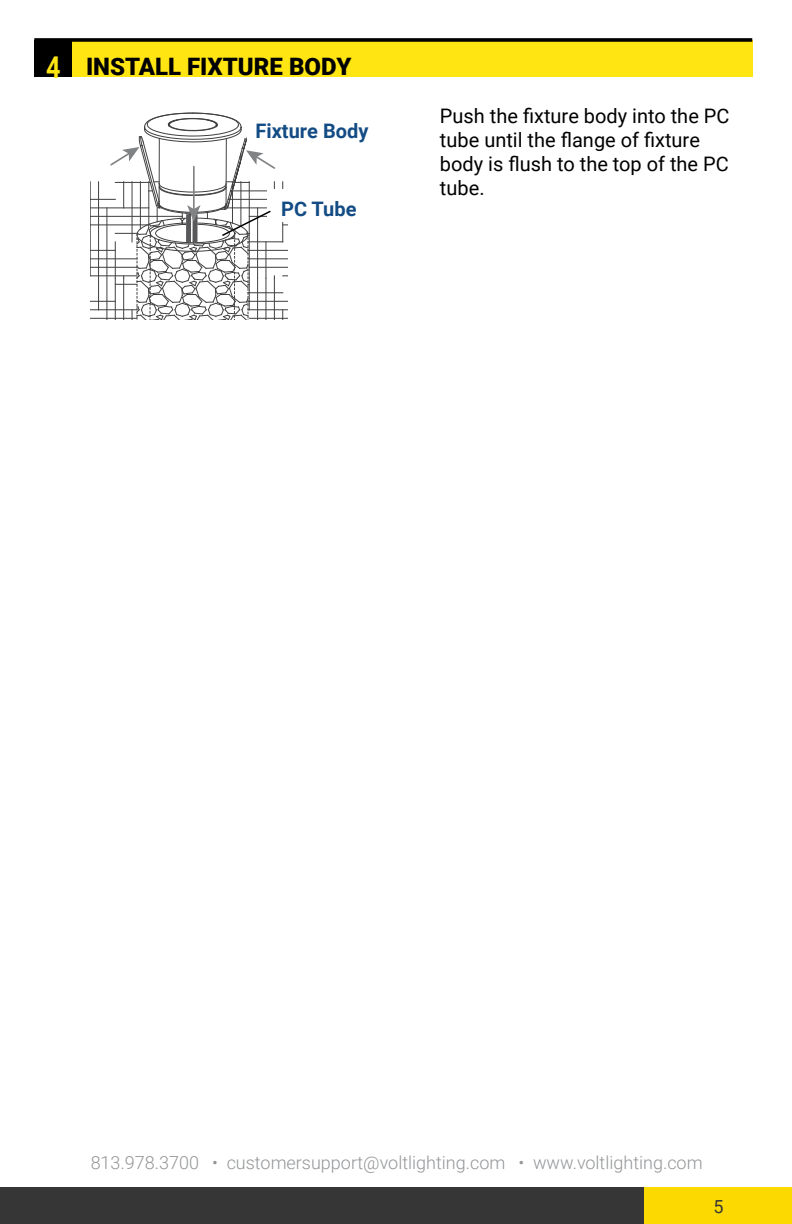
<style>
.page{position:relative;width:792px;height:1224px;background:#fff}
.page>*{position:absolute;margin:0;border:0;box-sizing:border-box;transform-origin:0 0}
.t1{font:900 24px "Roboto";color:#000}
.t2{font:20px/24px "Roboto";color:#000}
.t3{font:700 20px "Roboto";color:#134c85}
.t4{font:300 18px "Roboto";color:#939598}
.t5{font:18px "Roboto";color:#363636}
.s1{font-weight:700;font-size:30px;color:#ffe512}
</style>
<div class="page">
<div style="left:1px;top:1188px;width:644px;height:36px;background:#363636"></div>
<div style="left:645px;top:1188px;width:147px;height:36px;background:#fcd900"></div>
<div style="left:41px;top:40px;width:711px;height:37px;background:#ffe512"></div>
<div style="left:34px;top:40px;width:38px;height:37px;background:#000"></div>
<div style="left:34px;top:38px;width:718px;height:4px;border:2px solid #000"></div>
<svg style="left:91px;top:112px;width:197px;height:208px"></svg>
<p class="t1" style="left:46px;top:50px;width:307px"><span class="s1">4</span> INSTALL FIXTURE BODY</p>
<p class="t3" style="left:256px;top:117px;width:114px">Fixture Body</p>
<p class="t3" style="left:281px;top:195px;width:77px">PC Tube</p>
<p class="t2" style="left:440px;top:103px;width:291px">Push the fixture body into the PC tube until the flange of fixture body is flush to the top of the PC tube.</p>
<p class="t4" style="left:91px;top:1150px;width:613px">813.978.3700 • customersupport@voltlighting.com • www.voltlighting.com</p>
<p class="t5" style="left:714px;top:1194px;width:12px">5</p>
</div>
